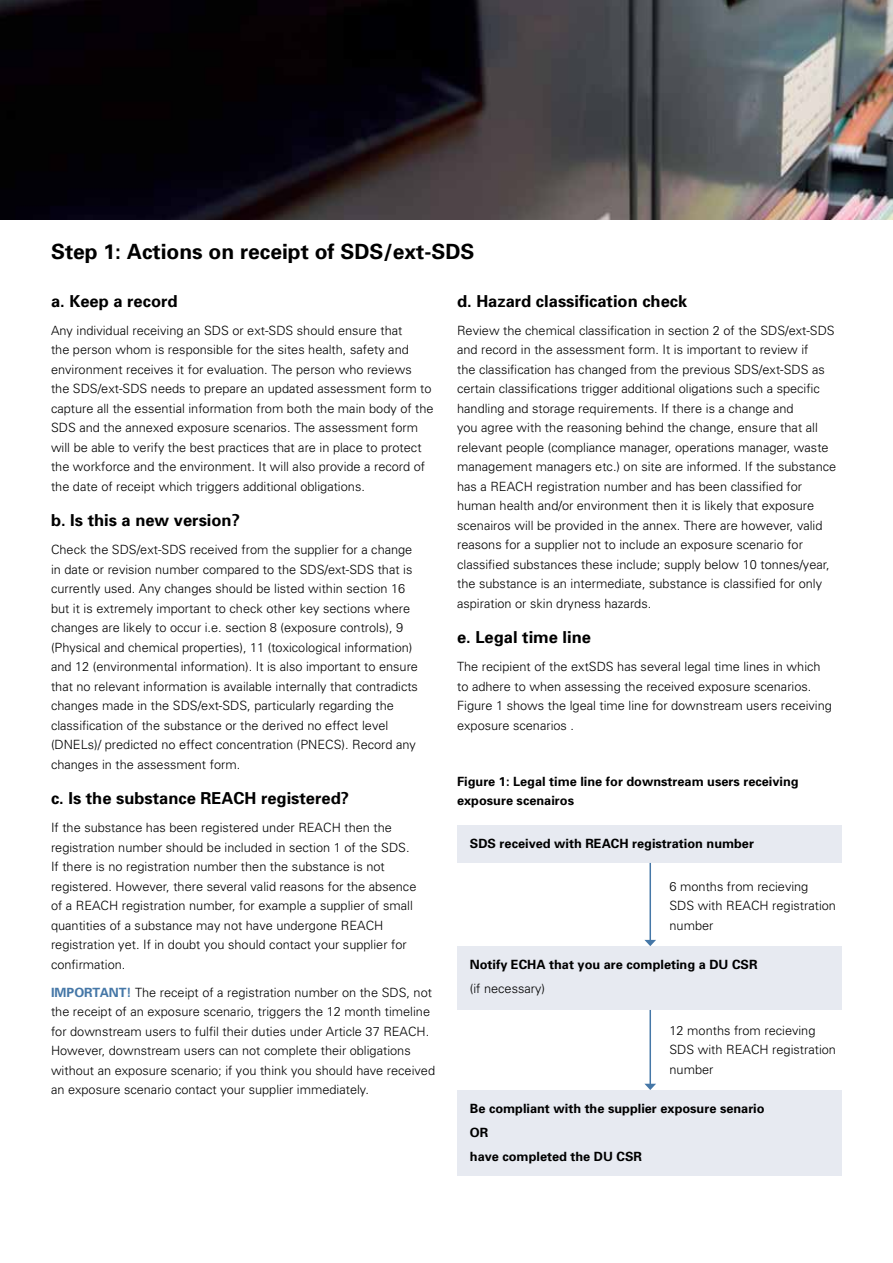
<style>
.page{position:relative;width:893px;height:1263px;background:#fff}
.page>*{position:absolute;margin:0;border:0;box-sizing:border-box;transform-origin:0 0}
.t1{font:700 21px "Univers";color:#000}
.t2{font:700 16.5px "Univers";color:#000}
.t3{font:300 12.75px/19.5px "Univers";color:#000}
.t4{font:700 12.75px/23.7px "Univers";color:#000}
.s1{font-weight:700;color:#4577a7}
</style>
<div class="page">
<img style="left:0;top:0;width:893px;height:219px">
<div style="left:457px;top:825px;width:385px;height:38px;background:#e7eaf1"></div>
<div style="left:457px;top:946px;width:385px;height:64px;background:#e7eaf1"></div>
<div style="left:457px;top:1090px;width:385px;height:85px;background:#e7eaf1"></div>
<hr style="left:649px;top:863px;width:2px;height:77px;background:#4577a7">
<svg style="left:644px;top:940px;width:12px;height:6px"></svg>
<hr style="left:649px;top:1010px;width:2px;height:74px;background:#4577a7">
<svg style="left:644px;top:1084px;width:12px;height:6px"></svg>
<h1 class="t1" style="left:51px;top:238px;width:425px">Step 1: Actions on receipt of SDS/ext-SDS</h1>
<p class="t2" style="left:51px;top:290px;width:128px">a. Keep a record</p>
<p class="t3" style="left:51px;top:320px;width:384px">Any individual receiving an SDS or ext-SDS should ensure that<br>the person whom is responsible for the sites health, safety and environment receives it for evaluation. The person who reviews<br>the SDS/ext-SDS needs to prepare an updated assessment form to capture all the essential information from both the main body of the SDS and the annexed exposure scenarios. The assessment form will be able to verify the best practices that are in place to protect the workforce and the environment. It will also provide a record of the date of receipt which triggers additional obligations.</p>
<p class="t2" style="left:51px;top:510px;width:190px">b. Is this a new version?</p>
<p class="t3" style="left:51px;top:540px;width:369px">Check the SDS/ext-SDS received from the supplier for a change in date or revision number compared to the SDS/ext-SDS that is currently used. Any changes should be listed within section 16 but it is extremely important to check other key sections where changes are likely to occur i.e. section 8 (exposure controls), 9 (Physical and chemical properties), 11 (toxicological information) and 12 (environmental information). It is also important to ensure that no relevant information is available internally that contradicts changes made in the SDS/ext-SDS, particularly regarding the classification of the substance or the derived no effect level (DNELs)/ predicted no effect concentration (PNECS). Record any changes in the assessment form.</p>
<p class="t2" style="left:51px;top:787px;width:299px">c. Is the substance REACH registered?</p>
<p class="t3" style="left:51px;top:817px;width:367px">If the substance has been registered under REACH then the registration number should be included in section 1 of the SDS.<br>If there is no registration number then the substance is not registered. However, there several valid reasons for the absence of a REACH registration number, for example a supplier of small quantities of a substance may not have undergone REACH registration yet. If in doubt you should contact your supplier for confirmation.</p>
<p class="t3" style="left:51px;top:982px;width:386px"><span class="s1">IMPORTANT!</span> The receipt of a registration number on the SDS, not the receipt of an exposure scenario, triggers the 12 month timeline for downstream users to fulfil their duties under Article 37 REACH.<br>However, downstream users can not complete their obligations without an exposure scenario; if you think you should have received an exposure scenario contact your supplier immediately.</p>
<p class="t2" style="left:457px;top:290px;width:232px">d. Hazard classification check</p>
<p class="t3" style="left:457px;top:320px;width:381px">Review the chemical classification in section 2 of the SDS/ext-SDS and record in the assessment form. It is important to review if<br>the classification has changed from the previous SDS/ext-SDS as certain classifications trigger additional oligations such a specific handling and storage requirements. If there is a change and<br>you agree with the reasoning behind the change, ensure that all relevant people (compliance manager, operations manager, waste management managers etc.) on site are informed. If the substance has a REACH registration number and has been classified for human health and/or environment then it is likely that exposure scenairos will be provided in the annex. There are however, valid reasons for a supplier not to include an exposure scenario for classified substances these include; supply below 10 tonnes/year, the substance is an intermediate, substance is classified for only aspiration or skin dryness hazards.</p>
<p class="t2" style="left:457px;top:627px;width:135px">e. Legal time line</p>
<p class="t3" style="left:457px;top:657px;width:376px">The recipient of the extSDS has several legal time lines in which to adhere to when assessing the received exposure scenarios.<br>Figure 1 shows the lgeal time line for downstream users receiving exposure scenarios .</p>
<p class="t4" style="left:457px;top:771px;width:343px;line-height:19.5px">Figure 1: Legal time line for downstream users receiving exposure scenairos</p>
<p class="t4" style="left:470px;top:831px;width:286px">SDS received with REACH registration number</p>
<p class="t3" style="left:669px;top:876px;width:168px">6 months from recieving<br>SDS with REACH registration number</p>
<p class="t4" style="left:470px;top:952px;width:289px">Notify ECHA that you are completing a DU CSR</p>
<p class="t3" style="left:470px;top:978px;width:77px">(if necessary)</p>
<p class="t3" style="left:669px;top:1020px;width:168px">12 months from recieving<br>SDS with REACH registration number</p>
<p class="t4" style="left:470px;top:1096px;width:296px">Be compliant with the supplier exposure senario<br>OR<br>have completed the DU CSR</p>
</div>
